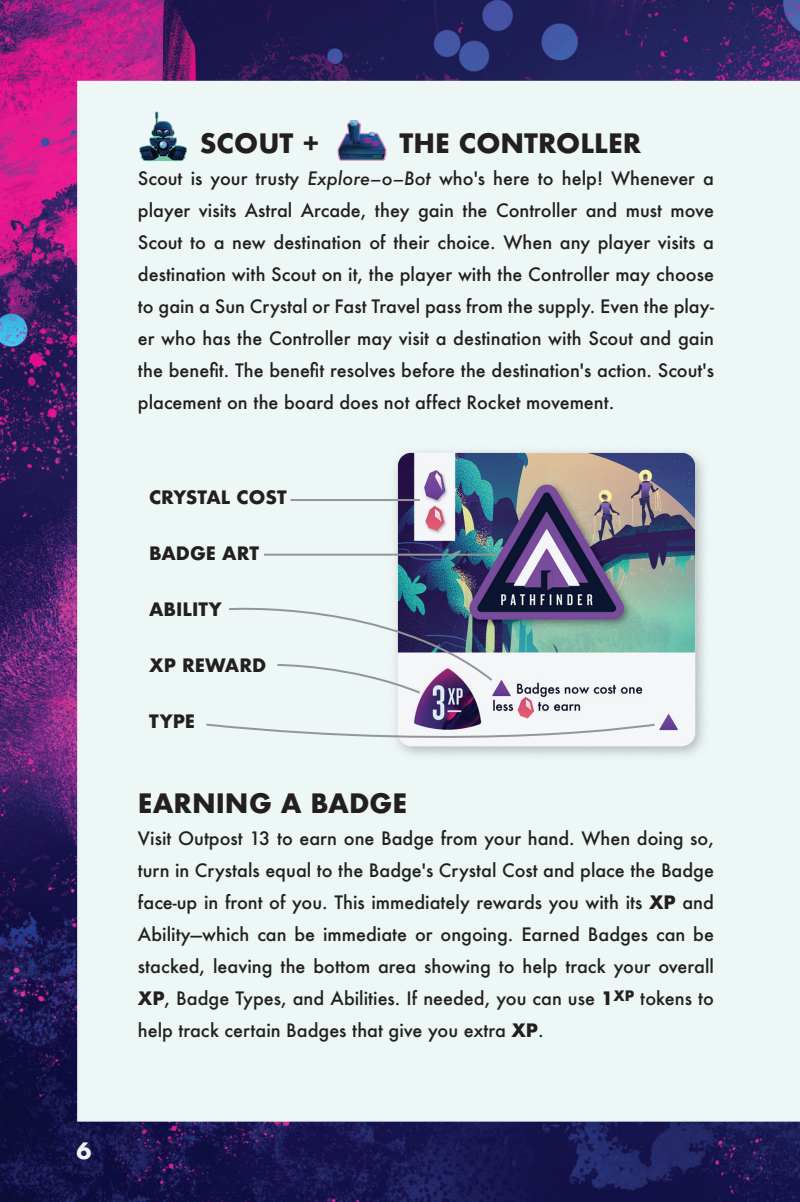
<style>
.page{position:relative;width:800px;height:1202px;background:#fff}
.page>*{position:absolute;margin:0;border:0;box-sizing:border-box;transform-origin:0 0}
.t1{font:700 26px "Futura";color:#231f20}
.t2{font:700 22px "Futura";color:#ebf6f6}
.t3{font:500 18px/32px "Futura";color:#231f20;text-align:justify}
.t4{font:700 18px "Futura";color:#231f20}
.s1{font-style:italic}
.s2{font-weight:700}
</style>
<div class="page">
<img style="left:0;top:0;width:799px;height:1202px">
<div style="left:390px;top:445px;width:320px;height:316px;background:#231f20;opacity:.3"></div>
<img style="left:394px;top:450px;width:304px;height:299px">
<hr style="left:290px;top:499px;width:130px;height:2px;background:#939598">
<hr style="left:264px;top:554px;width:231px;height:2px;background:#939598">
<svg style="left:204px;top:722px;width:452px;height:30px"></svg>
<svg style="left:227px;top:600px;width:267px;height:95px;background:#c2c9d2"></svg>
<img style="left:336px;top:119px;width:51px;height:43px">
<img style="left:138px;top:111px;width:51px;height:51px">
<p class="t2" style="left:76px;top:1134px;width:16px">6</p>
<h1 class="t1" style="left:200px;top:125px;width:122px">SCOUT +</h1>
<h1 class="t1" style="left:399px;top:125px;width:243px">THE CONTROLLER</h1>
<p class="t3" style="left:138px;top:162px;width:577px">Scout is your trusty <span class="s1">Explore–o–Bot</span> who's here to help! Whenever a player visits Astral Arcade, they gain the Controller and must move Scout to a new destination of their choice. When any player visits a destination with Scout on it, the player with the Controller may choose to gain a Sun Crystal or Fast Travel pass from the supply. Even the play&shy;er who has the Controller may visit a destination with Scout and gain the benefit. The benefit resolves before the destination's action. Scout's placement on the board does not affect Rocket movement.</p>
<p class="t4" style="left:149px;top:485px;width:139px">CRYSTAL COST</p>
<p class="t4" style="left:149px;top:541px;width:111px">BADGE ART</p>
<p class="t4" style="left:149px;top:597px;width:74px">ABILITY</p>
<p class="t4" style="left:149px;top:653px;width:119px">XP REWARD</p>
<p class="t4" style="left:149px;top:709px;width:47px">TYPE</p>
<h1 class="t1" style="left:138px;top:785px;width:271px">EARNING A BADGE</h1>
<p class="t3" style="left:138px;top:822px;width:577px">Visit Outpost 13 to earn one Badge from your hand. When doing so, turn in Crystals equal to the Badge's Crystal Cost and place the Badge face-up in front of you. This immediately rewards you with its <span class="s2">XP</span> and Ability—which can be immediate or ongoing. Earned Badges can be stacked, leaving the bottom area showing to help track your overall <span class="s2">XP</span>, Badge Types, and Abilities. If needed, you can use <span class="s2">1</span><sup>XP</sup> tokens to help track certain Badges that give you extra <span class="s2">XP</span>.</p>
</div>
